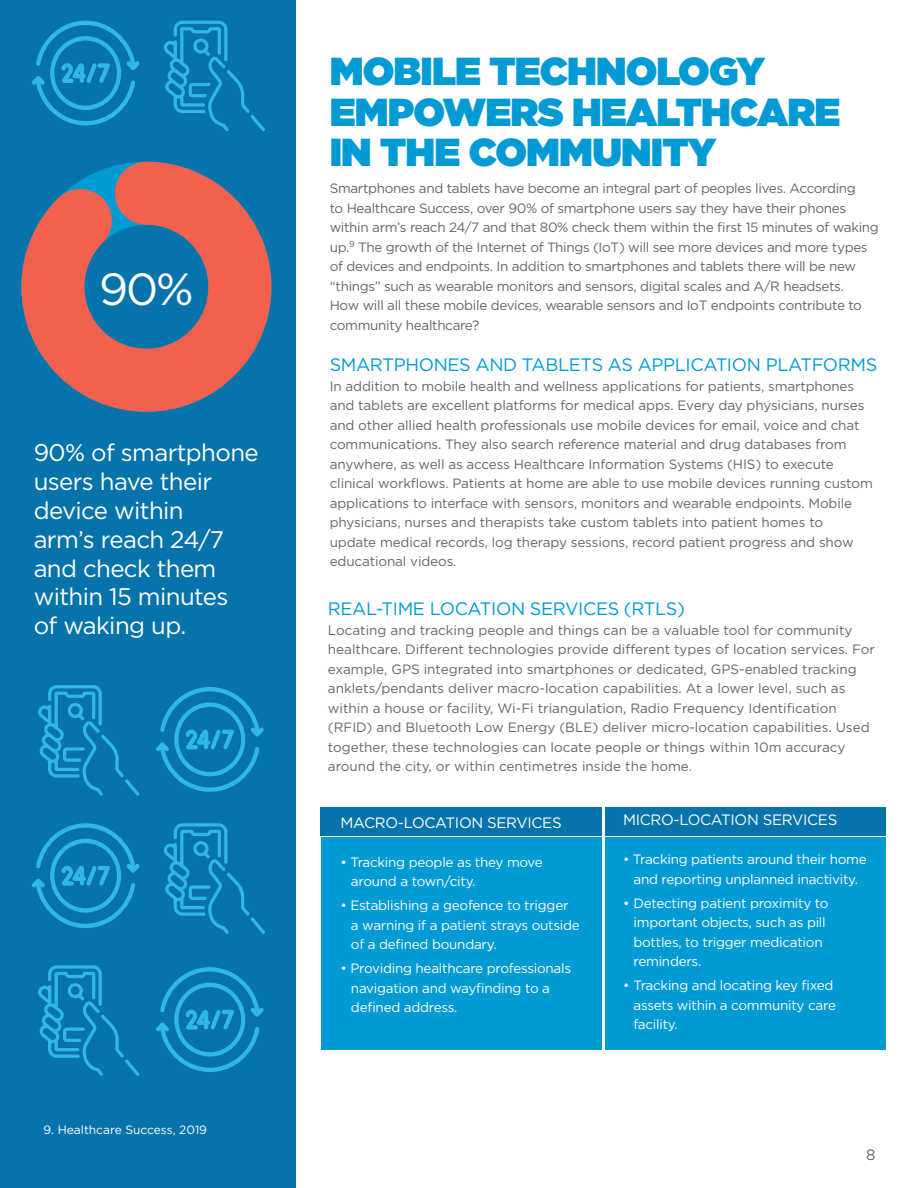
<style>
.page{position:relative;width:918px;height:1188px;background:#fff}
.page>*{position:absolute;margin:0;border:0;box-sizing:border-box;transform-origin:0 0}
.t1{font:45px "Gotham";color:#fff}
.t2{font:900 39px/40.5px "Gotham";letter-spacing:-.02em;color:#009ad4}
.t3{font:24px/28.8px "Gotham";letter-spacing:-.025em;color:#fff}
.t4{font:18px "Gotham";letter-spacing:-.02em;color:#009ad4}
.t5{font:15px "Gotham";letter-spacing:-.02em;color:#fff}
.t6{font:15px "Gotham";color:#63666b}
.t7{font:13.5px/19.5px "Gotham";letter-spacing:-.01em;color:#63666b}
.t8{font:13.5px/19.5px "Gotham";letter-spacing:-.02em;color:#fff}
.t9{font:12px "Gotham";color:#fff}
</style>
<div class="page">
<div style="left:0;top:0;width:295px;height:1188px;background:#0674ab"></div>
<div style="left:321px;top:837px;width:280px;height:213px;background:#009ad4"></div>
<div style="left:605px;top:837px;width:281px;height:213px;background:#009ad4"></div>
<div style="left:321px;top:807px;width:281px;height:28px;background:#0674ab"></div>
<div style="left:606px;top:807px;width:280px;height:28px;background:#0674ab"></div>
<svg style="left:21px;top:130px;width:275px;height:313px"></svg>
<svg style="left:38px;top:685px;width:102px;height:111px"></svg>
<svg style="left:38px;top:965px;width:102px;height:111px"></svg>
<svg style="left:164px;top:823px;width:101px;height:111px"></svg>
<svg style="left:164px;top:21px;width:101px;height:110px"></svg>
<svg style="left:156px;top:687px;width:108px;height:105px"></svg>
<svg style="left:156px;top:967px;width:108px;height:105px"></svg>
<svg style="left:32px;top:823px;width:108px;height:105px"></svg>
<svg style="left:32px;top:21px;width:108px;height:104px"></svg>
<p class="t1" style="left:99px;top:260px;width:96px">90%</p>
<p class="t3" style="left:34px;top:438px;width:227px">90% of smartphone users have their device within<br>arm’s reach 24/7 and check them within 15 minutes<br>of waking up.</p>
<p class="t9" style="left:44px;top:1122px;width:165px">9. Healthcare Success, 2019</p>
<p class="t2" style="left:330px;top:51px;width:512px">MOBILE TECHNOLOGY<br>EMPOWERS HEALTHCARE<br>IN THE COMMUNITY</p>
<p class="t7" style="left:330px;top:178px;width:551px">Smartphones and tablets have become an integral part of peoples lives. According<br>to Healthcare Success, over 90% of smartphone users say they have their phones within arm’s reach 24/7 and that 80% check them within the first 15 minutes of waking up.<sup>9</sup> The growth of the Internet of Things (IoT) will see more devices and more types of devices and endpoints. In addition to smartphones and tablets there will be new “things” such as wearable monitors and sensors, digital scales and A/R headsets.<br>How will all these mobile devices, wearable sensors and IoT endpoints contribute to community healthcare?</p>
<p class="t4" style="left:330px;top:354px;width:549px">SMARTPHONES AND TABLETS AS APPLICATION PLATFORMS</p>
<p class="t7" style="left:330px;top:376px;width:545px">In addition to mobile health and wellness applications for patients, smartphones and tablets are excellent platforms for medical apps. Every day physicians, nurses and other allied health professionals use mobile devices for email, voice and chat communications. They also search reference material and drug databases from anywhere, as well as access Healthcare Information Systems (HIS) to execute clinical workflows. Patients at home are able to use mobile devices running custom applications to interface with sensors, monitors and wearable endpoints. Mobile physicians, nurses and therapists take custom tablets into patient homes to update medical records, log therapy sessions, record patient progress and show educational videos.</p>
<p class="t4" style="left:328px;top:597px;width:359px">REAL-TIME LOCATION SERVICES (RTLS)</p>
<p class="t7" style="left:328px;top:620px;width:549px">Locating and tracking people and things can be a valuable tool for community healthcare. Different technologies provide different types of location services. For example, GPS integrated into smartphones or dedicated, GPS-enabled tracking anklets/pendants deliver macro-location capabilities. At a lower level, such as within a house or facility, Wi-Fi triangulation, Radio Frequency Identification (RFID) and Bluetooth Low Energy (BLE) deliver micro-location capabilities. Used together, these technologies can locate people or things within 10m accuracy around the city, or within centimetres inside the home.</p>
<p class="t5" style="left:340px;top:813px;width:223px">MACRO-LOCATION SERVICES</p>
<p class="t8" style="left:351px;top:852px;width:193px;text-indent:-10px">• Tracking people as they move around a town/city.</p>
<p class="t8" style="left:351px;top:895px;width:230px;text-indent:-10px">• Establishing a geofence to trigger<br>a warning if a patient strays outside of a defined boundary.</p>
<p class="t8" style="left:351px;top:958px;width:222px;text-indent:-10px">• Providing healthcare professionals navigation and wayfinding to a defined address.</p>
<p class="t5" style="left:623px;top:810px;width:216px">MICRO-LOCATION SERVICES</p>
<p class="t8" style="left:623px;top:849px;width:245px;text-align:center">• Tracking patients around their home and reporting unplanned inactivity.</p>
<p class="t8" style="left:634px;top:893px;width:197px;text-indent:-10px">• Detecting patient proximity to important objects, such as pill bottles, to trigger medication reminders.</p>
<p class="t8" style="left:634px;top:975px;width:204px;text-indent:-10px">• Tracking and locating key fixed assets within a community care facility.</p>
<p class="t6" style="left:866px;top:1145px;width:11px">8</p>
</div>
